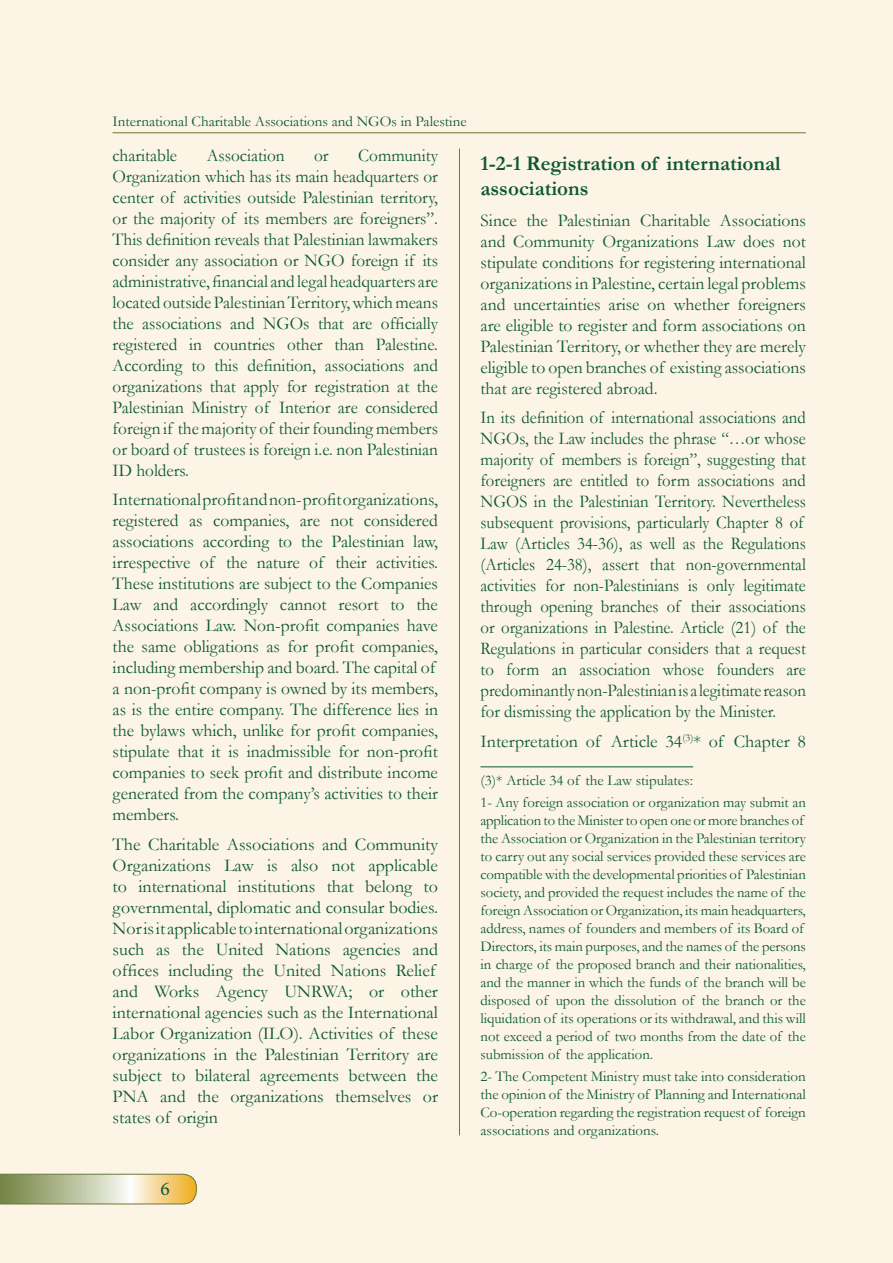
<style>
.page{position:relative;width:893px;height:1263px;background:#fcf5e6}
.page>*{position:absolute;margin:0;border:0;box-sizing:border-box;transform-origin:0 0}
.t1{font:700 21px/25.2px "Garamond";color:#0d5835}
.t2{font:19.5px "Minion Pro";color:#0d5835}
.t3{font:18px/21px "Garamond";color:#0d5835}
.t4{font:18px/21px "Garamond";color:#0d5835;text-align:justify;scale:.96 1}
.t5{font:18px/21px "Garamond";color:#0d5835;scale:.93 1}
.t6{font:15px/18px "Garamond";color:#0d5835}
</style>
<div class="page">
<hr style="left:113px;top:133px;width:693px;height:1px;background:#697937">
<svg style="left:0;top:1174px;width:197px;height:30px"></svg>
<hr style="left:459px;top:149px;width:1px;height:986px;background:#697937">
<hr style="left:480px;top:766px;width:213px;height:1px;background:#0d5835">
<p class="t6" style="left:113px;top:113px;width:356px">International Charitable Associations and NGOs in Palestine</p>
<p class="t4" style="left:113px;top:145px;width:69px">charitable</p>
<p class="t4" style="left:207px;top:145px;width:83px">Association</p>
<p class="t4" style="left:314px;top:145px;width:17px">or</p>
<p class="t4" style="left:113px;top:145px;width:340px;text-indent:246px">Community Organization which has its main headquarters or center of activities outside Palestinian territory, or the majority of its members are foreigners”.<br>This definition reveals that Palestinian lawmakers consider any association or NGO foreign if its administrative, financial and legal headquarters are located outside Palestinian Territory, which means the associations and NGOs that are officially registered in countries other than Palestine.<br>According to this definition, associations and organizations that apply for registration at the Palestinian Ministry of Interior are considered foreign if the majority of their founding members or board of trustees is foreign i.e. non Palestinian ID holders.</p>
<p class="t3" style="left:113px;top:489px;width:327px">International profit and non- profit organizations, registered as companies, are not considered associations according to the Palestinian law, irrespective of the nature of their activities.<br>These institutions are subject to the Companies Law and accordingly cannot resort to the Associations Law. Non-profit companies have the same obligations as for profit companies, including membership and board. The capital of a non-profit company is owned by its members, as is the entire company. The difference lies in the bylaws which, unlike for profit companies, stipulate that it is inadmissible for non-profit companies to seek profit and distribute income generated from the company’s activities to their members.</p>
<p class="t3" style="left:113px;top:834px;width:327px">The Charitable Associations and Community Organizations Law is also not applicable to international institutions that belong to governmental, diplomatic and consular bodies.<br>Nor is it applicable to international organizations such as the United Nations agencies and offices including the United Nations Relief and Works Agency UNRWA; or other international agencies such as the International Labor Organization (ILO). Activities of these organizations in the Palestinian Territory are subject to bilateral agreements between the PNA and the organizations themselves or states of origin</p>
<p class="t1" style="left:480px;top:151px;width:302px">1-2-1 Registration of international associations</p>
<p class="t3" style="left:480px;top:210px;width:327px;text-align:justify">Since the Palestinian Charitable Associations and Community Organizations Law does not stipulate conditions for registering international organizations in Palestine, certain legal problems and uncertainties arise on whether foreigners are eligible to register and form associations on Palestinian Territory, or whether they are merely eligible to open branches of existing associations that are registered abroad.</p>
<p class="t5" style="left:480px;top:407px;width:351px">In its definition of international associations and NGOs, the Law includes the phrase “…or whose majority of members is foreign”, suggesting that foreigners are entitled to form associations and NGOS in the Palestinian Territory. Nevertheless subsequent provisions, particularly Chapter 8 of Law (Articles 34-36), as well as the Regulations (Articles 24-38), assert that non-governmental activities for non-Palestinians is only legitimate through opening branches of their associations or organizations in Palestine. Article (21) of the Regulations in particular considers that a request to form an association whose founders are predominantly non-Palestinian is a legitimate reason for dismissing the application by the Minister.</p>
<p class="t3" style="left:480px;top:731px;width:327px">Interpretation of Article 34<sup>(3)</sup>* of Chapter 8</p>
<p class="t6" style="left:480px;top:769px;width:327px;line-height:22.2px">(3)* Article 34 of the Law stipulates:<br>1- Any foreign association or organization may submit an</p>
<p class="t6" style="left:480px;top:812px;width:327px">application to the Minister to open one or more branches of the Association or Organization in the Palestinian territory to carry out any social services provided these services are compatible with the developmental priorities of Palestinian society, and provided the request includes the name of the foreign Association or Organization, its main headquarters, address, names of founders and members of its Board of Directors, its main purposes, and the names of the persons in charge of the proposed branch and their nationalities, and the manner in which the funds of the branch will be disposed of upon the dissolution of the branch or the liquidation of its operations or its withdrawal, and this will not exceed a period of two months from the date of the submission of the application.</p>
<p class="t6" style="left:480px;top:1068px;width:327px;text-align:justify">2- The Competent Ministry must take into consideration the opinion of the Ministry of Planning and International Co-operation regarding the registration request of foreign associations and organizations.</p>
<p class="t2" style="left:161px;top:1177px;width:11px">6</p>
</div>
